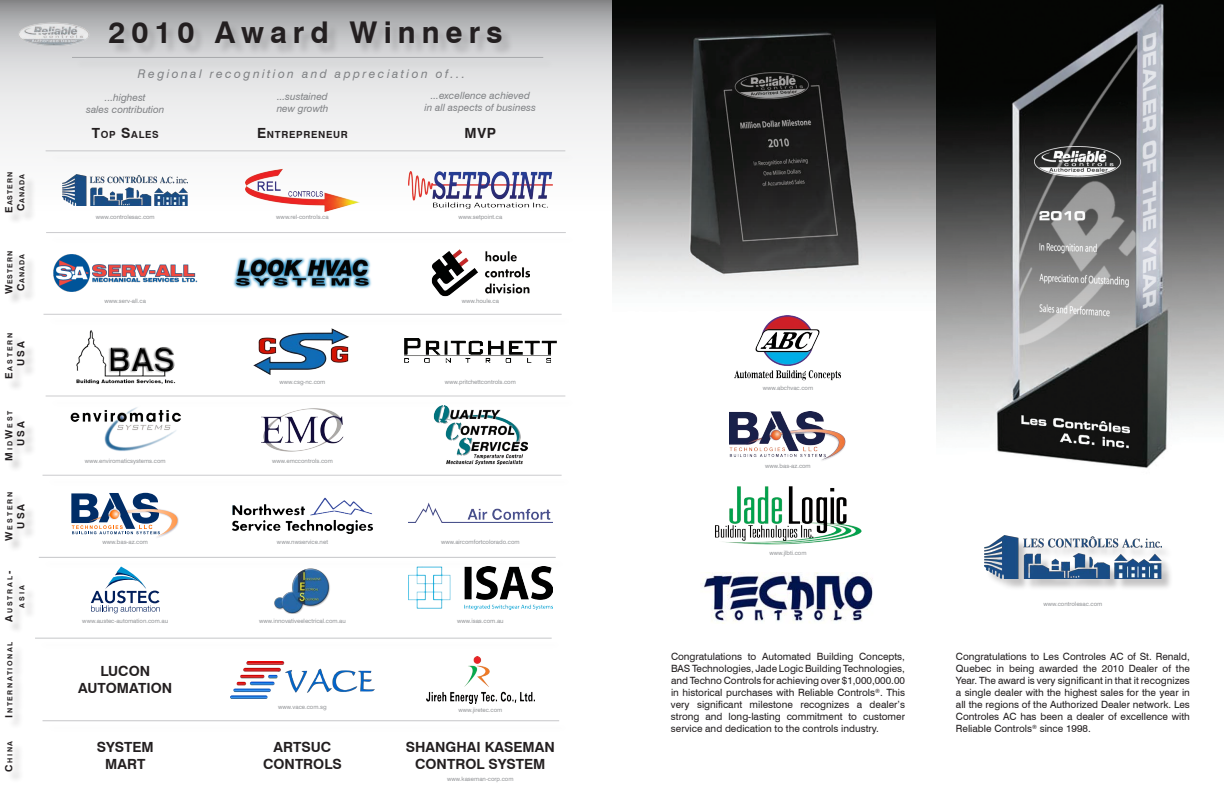
<style>
.page{position:relative;width:1224px;height:792px;background:#fff}
.page>*{position:absolute;margin:0;border:0;box-sizing:border-box;transform-origin:0 0}
.t1{font:700 30px "Swiss 721 BT";letter-spacing:.2em;color:#231f20}
.t2{font:700 14px "Swiss 721 BT";color:#231f20}
.t3{font:700 14px "Swiss 721 BT";color:#231f20}
.t4{font:italic 12px "Swiss 721 BT";letter-spacing:.2em;color:#808285}
.t5{font:10px/12px "Swiss 721 BT";color:#231f20;text-align:justify}
.t6{font:italic 10px "Swiss 721 BT";color:#808285}
.t7{font:700 10px "Swiss 721 BT";color:#231f20}
.t8{font:700 9.8px "Swiss 721 BT";letter-spacing:.07em;color:#231f20}
.t9{font:700 7px "Swiss 721 BT";letter-spacing:.215em;color:#231f20}
.t10{font:6px "Swiss 721 BT";color:#939598}
.s1{font-size:10px}
.s2{font-size:14px}
</style>
<div class="page">
<img style="left:936px;top:0;width:288px;height:468px">
<svg style="left:0;top:0;width:612px;height:212px"></svg>
<img style="left:76px;top:330px;width:100px;height:55px">
<img style="left:233px;top:257px;width:139px;height:32px">
<div style="left:7px;top:335px;width:30px;height:56px;background:#f9f9f9"></div>
<div style="left:110px;top:23px;width:403px;height:33px;background:#231f20;opacity:.16"></div>
<img style="left:433px;top:409px;width:94px;height:56px">
<img style="left:612px;top:0;width:324px;height:289px">
<img style="left:715px;top:486px;width:146px;height:59px">
<img style="left:734px;top:315px;width:107px;height:65px">
<img style="left:63px;top:175px;width:125px;height:30px">
<img style="left:70px;top:409px;width:111px;height:42px">
<svg style="left:71px;top:493px;width:108px;height:44px"></svg>
<svg style="left:91px;top:570px;width:69px;height:43px"></svg>
<img style="left:245px;top:168px;width:115px;height:43px">
<img style="left:261px;top:409px;width:83px;height:43px">
<img style="left:232px;top:497px;width:141px;height:37px">
<img style="left:408px;top:172px;width:144px;height:36px">
<img style="left:53px;top:254px;width:144px;height:37px">
<img style="left:404px;top:338px;width:153px;height:25px">
<img style="left:408px;top:503px;width:144px;height:20px">
<hr style="left:44px;top:314px;width:518px;height:1px;background:#a8a9ad">
<hr style="left:46px;top:396px;width:519px;height:1px;background:#a8a9ad">
<hr style="left:43px;top:475px;width:519px;height:1px;background:#a8a9ad">
<hr style="left:39px;top:557px;width:517px;height:1px;background:#a8a9ad">
<div style="left:47px;top:152px;width:529px;height:12px;background:#f6f6f6"></div>
<hr style="left:46px;top:151px;width:519px;height:1px;background:#a8a9ad">
<hr style="left:46px;top:232px;width:520px;height:1px;background:#a8a9ad">
<div style="left:74px;top:59px;width:480px;height:11px;background:#d9dadb"></div>
<hr style="left:72px;top:57px;width:471px;height:1px;background:#a8a9ad">
<img style="left:18px;top:22px;width:72px;height:25px">
<hr style="left:35px;top:638px;width:517px;height:1px;background:#a8a9ad">
<img style="left:431px;top:249px;width:99px;height:47px">
<img style="left:408px;top:567px;width:144px;height:43px">
<img style="left:274px;top:568px;width:56px;height:45px">
<hr style="left:43px;top:720px;width:516px;height:1px;background:#a8a9ad">
<img style="left:729px;top:412px;width:117px;height:49px">
<img style="left:701px;top:572px;width:172px;height:51px">
<div style="left:7px;top:253px;width:30px;height:53px;background:#f8f7f8"></div>
<div style="left:7px;top:174px;width:30px;height:51px;background:#f5f5f5"></div>
<div style="left:7px;top:412px;width:30px;height:60px;background:#231f20;opacity:.26"></div>
<div style="left:7px;top:493px;width:30px;height:60px;background:#f9f9f9"></div>
<div style="left:7px;top:643px;width:18px;height:85px;background:#fafafa"></div>
<div style="left:7px;top:742px;width:18px;height:40px;background:#fafafa"></div>
<img style="left:254px;top:328px;width:95px;height:47px">
<img style="left:230px;top:661px;width:144px;height:37px">
<img style="left:427px;top:656px;width:107px;height:47px">
<div style="left:986px;top:537px;width:187px;height:54px;background:#231f20;opacity:.26"></div>
<img style="left:984px;top:535px;width:178px;height:44px">
<p class="t9" style="left:6px;top:213px;width:42px;rotate:-90deg"><span class="s1">E</span>ASTERN</p>
<p class="t9" style="left:18px;top:211px;width:39px;rotate:-90deg"><span class="s1">C</span>ANADA</p>
<p class="t9" style="left:6px;top:294px;width:45px;rotate:-90deg"><span class="s1">W</span>ESTERN</p>
<p class="t9" style="left:18px;top:291px;width:39px;rotate:-90deg"><span class="s1">C</span>ANADA</p>
<p class="t9" style="left:6px;top:379px;width:48px;rotate:-90deg"><span class="s1">E</span>ASTERN</p>
<p class="t7" style="left:15px;top:366px;width:26px;rotate:-90deg">USA</p>
<p class="t9" style="left:6px;top:461px;width:52px;rotate:-90deg"><span class="s1">M</span>ID<span class="s1">W</span>EST</p>
<p class="t7" style="left:15px;top:446px;width:26px;rotate:-90deg">USA</p>
<p class="t9" style="left:6px;top:541px;width:51px;rotate:-90deg"><span class="s1">W</span>ESTERN</p>
<p class="t7" style="left:15px;top:529px;width:26px;rotate:-90deg">USA</p>
<p class="t9" style="left:6px;top:622px;width:53px;rotate:-90deg"><span class="s1">A</span>USTRAL<span class="s1">-</span></p>
<p class="t9" style="left:18px;top:608px;width:24px;rotate:-90deg">ASIA</p>
<p class="t9" style="left:6px;top:718px;width:77px;rotate:-90deg"><span class="s1">I</span> NTERNATIONAL</p>
<p class="t9" style="left:6px;top:772px;width:32px;rotate:-90deg"><span class="s1">C</span>HINA</p>
<p class="t1" style="left:108px;top:14px;width:396px">2010 Award Winners</p>
<p class="t4" style="left:138px;top:66px;width:329px">Regional recognition and appreciation of...</p>
<p class="t6" style="left:105px;top:91px;width:42px">...highest</p>
<p class="t6" style="left:86px;top:103px;width:80px">sales contribution</p>
<p class="t6" style="left:277px;top:90px;width:52px">...sustained</p>
<p class="t6" style="left:277px;top:102px;width:53px">new growth</p>
<p class="t6" style="left:431px;top:89px;width:101px">...excellence achieved</p>
<p class="t6" style="left:425px;top:101px;width:113px">in all aspects of business</p>
<p class="t8" style="left:92px;top:129px;width:68px"><span class="s2">T</span>OP <span class="s2">S</span>ALES</p>
<p class="t8" style="left:257px;top:129px;width:92px"><span class="s2">E</span>NTREPRENEUR</p>
<p class="t3" style="left:465px;top:125px;width:32px">MVP</p>
<p class="t10" style="left:96px;top:213px;width:61px">www.controlesac.com</p>
<p class="t10" style="left:276px;top:213px;width:54px">www.rel-controls.ca</p>
<p class="t10" style="left:458px;top:213px;width:45px">www.setpoint.ca</p>
<p class="t10" style="left:105px;top:298px;width:43px">www.serv-all.ca</p>
<p class="t10" style="left:462px;top:298px;width:39px">www.houle.ca</p>
<p class="t10" style="left:280px;top:378px;width:47px">www.csg-nc.com</p>
<p class="t10" style="left:445px;top:378px;width:73px">www.pritchettcontrols.com</p>
<p class="t10" style="left:85px;top:457px;width:82px">www.enviromaticsystems.com</p>
<p class="t10" style="left:272px;top:457px;width:62px">www.emccontrols.com</p>
<p class="t10" style="left:102px;top:538px;width:47px">www.bas-az.com</p>
<p class="t10" style="left:277px;top:538px;width:53px">www.nwservice.net</p>
<p class="t10" style="left:441px;top:538px;width:80px">www.aircomfortcolorado.com</p>
<p class="t10" style="left:82px;top:618px;width:87px">www.austec-automation.com.au</p>
<p class="t2" style="left:100px;top:662px;width:51px">LUCON</p>
<p class="t2" style="left:78px;top:679px;width:96px">AUTOMATION</p>
<p class="t2" style="left:97px;top:739px;width:59px">SYSTEM</p>
<p class="t2" style="left:105px;top:756px;width:42px">MART</p>
<p class="t10" style="left:259px;top:618px;width:88px">www.innovativeelectrical.com.au</p>
<p class="t10" style="left:457px;top:618px;width:48px">www.isas.com.au</p>
<p class="t10" style="left:278px;top:703px;width:50px">www.vace.com.sg</p>
<p class="t10" style="left:458px;top:706px;width:45px">www.jiretec.com</p>
<p class="t2" style="left:406px;top:739px;width:150px">SHANGHAI KASEMAN</p>
<p class="t2" style="left:415px;top:756px;width:132px">CONTROL SYSTEM</p>
<p class="t10" style="left:447px;top:776px;width:68px">www.kaseman-corp.com</p>
<p class="t2" style="left:274px;top:739px;width:59px">ARTSUC</p>
<p class="t2" style="left:263px;top:756px;width:80px">CONTROLS</p>
<p class="t10" style="left:763px;top:385px;width:52px">www.abchvac.com</p>
<p class="t10" style="left:765px;top:462px;width:47px">www.bas-az.com</p>
<p class="t10" style="left:769px;top:549px;width:39px">www.jlbti.com</p>
<p class="t5" style="left:671px;top:651px;width:236px">Congratulations to Automated Building Concepts, BAS Technologies, Jade Logic Building Technologies, and Techno Controls for achieving over $1,000,000.00 in historical purchases with Reliable Controls<sup>®</sup>. This very significant milestone recognizes a dealer’s strong and long-lasting commitment to customer service and dedication to the controls industry.</p>
<p class="t10" style="left:1043px;top:600px;width:61px">www.controlesac.com</p>
<p class="t5" style="left:956px;top:651px;width:235px">Congratulations to Les Controles AC of St. Renald, Quebec in being awarded the 2010 Dealer of the Year. The award is very significant in that it recognizes a single dealer with the highest sales for the year in all the regions of the Authorized Dealer network. Les Controles AC has been a dealer of excellence with Reliable Controls<sup>®</sup> since 1998.</p>
</div>
